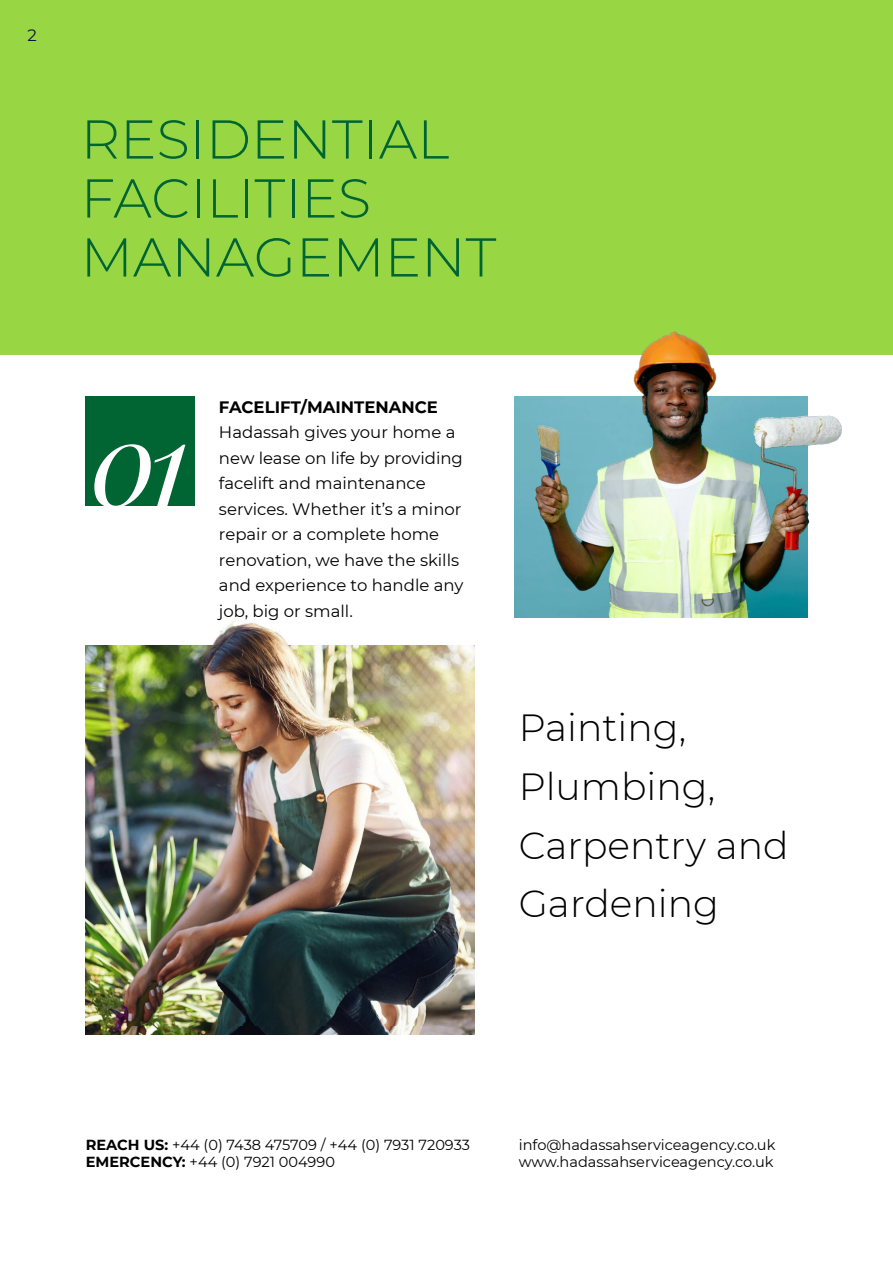
<style>
.page{position:relative;width:893px;height:1263px;background:#fff}
.page>*{position:absolute;margin:0;border:0;box-sizing:border-box;transform-origin:0 0}
.t1{font:italic 117px "Playfair Display SC";color:#fff}
.t2{font:300 54.6px/58.9px "Montserrat";color:#006533}
.t3{font:300 37.8px/58.8px "Montserrat";color:#000}
.t4{font:16.5px/25.5px "Montserrat";color:#000}
.t5{font:700 16.5px "Montserrat";color:#000}
.t6{font:16.5px "Montserrat";color:#0c1240}
.t7{font:14.55px/17.4px "Montserrat";color:#000}
.s1{font-weight:700}
</style>
<div class="page">
<div style="left:0;top:0;width:893px;height:355px;background:#98d643"></div>
<div style="left:86px;top:397px;width:109px;height:109px;background:#006533"></div>
<img style="left:514px;top:331px;width:328px;height:286px">
<img style="left:86px;top:646px;width:388px;height:388px">
<img style="left:120px;top:620px;width:339px;height:405px">
<p class="t6" style="left:28px;top:24px;width:11px">2</p>
<h2 class="t2" style="left:81px;top:108px;width:417px">RESIDENTIAL<br>FACILITIES<br>MANAGEMENT</h2>
<h1 class="t1" style="left:91px;top:371px;width:99px">01</h1>
<p class="t5" style="left:219px;top:395px;width:220px">FACELIFT/MAINTENANCE</p>
<p class="t4" style="left:219px;top:419px;width:246px">Hadassah gives your home a new lease on life by providing facelift and maintenance services. Whether it’s a minor repair or a complete home renovation, we have the skills and experience to handle any job, big or small.</p>
<h3 class="t3" style="left:519px;top:697px;width:271px">Painting,<br>Plumbing,<br>Carpentry and<br>Gardening</h3>
<p class="t7" style="left:86px;top:1135px;width:386px"><span class="s1">REACH US:</span> +44 (0) 7438 475709 / +44 (0) 7931 720933<br><span class="s1">EMERCENCY:</span> +44 (0) 7921 004990</p>
<p class="t7" style="left:519px;top:1135px;width:258px">info@hadassahserviceagency.co.uk www.hadassahserviceagency.co.uk</p>
</div>
